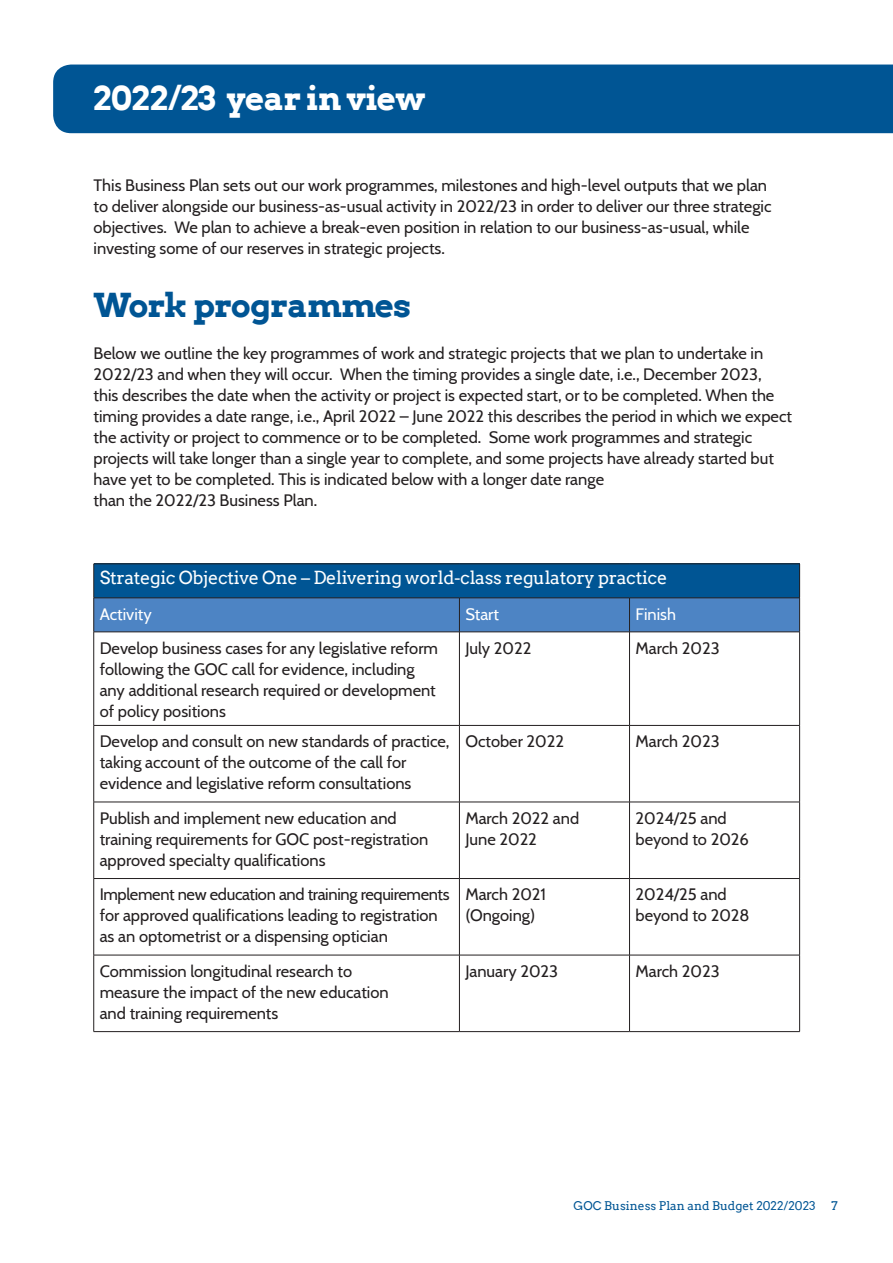
<style>
.page{position:relative;width:893px;height:1263px;background:#fff}
.page>*{position:absolute;margin:0;border:0;box-sizing:border-box;transform-origin:0 0}
.t1{font:700 33px "Arvo";letter-spacing:-.02em;color:#fff}
.t2{font:700 33px "Arvo";letter-spacing:-.02em;color:#005594}
.t3{font:18px "Arvo";letter-spacing:-.02em;color:#fff}
.t4{font:16.5px/21px "Cabin";color:#231f20}
.t5{font:16.5px "Cabin";color:#fff}
.t6{font:12px "Arvo";color:#005594}
</style>
<div class="page">
<div style="left:53px;top:65px;width:840px;height:68px;background:#005594"></div>
<div style="left:92px;top:85px;width:363px;height:38px;background:#005594"></div>
<div style="left:94px;top:564px;width:706px;height:34px;background:#005594"></div>
<div style="left:94px;top:599px;width:705px;height:33px;background:#4d84c4"></div>
<hr style="left:93px;top:598px;width:1px;height:34px;background:#231f20">
<hr style="left:459px;top:598px;width:1px;height:34px;background:#231f20">
<hr style="left:629px;top:598px;width:1px;height:34px;background:#231f20">
<hr style="left:799px;top:598px;width:1px;height:34px;background:#231f20">
<hr style="left:93px;top:632px;width:1px;height:93px;background:#231f20">
<hr style="left:459px;top:632px;width:1px;height:93px;background:#231f20">
<hr style="left:629px;top:632px;width:1px;height:93px;background:#231f20">
<hr style="left:799px;top:632px;width:1px;height:93px;background:#231f20">
<hr style="left:93px;top:726px;width:1px;height:76px;background:#231f20">
<hr style="left:459px;top:726px;width:1px;height:76px;background:#231f20">
<hr style="left:629px;top:726px;width:1px;height:76px;background:#231f20">
<hr style="left:799px;top:726px;width:1px;height:76px;background:#231f20">
<hr style="left:93px;top:802px;width:1px;height:76px;background:#231f20">
<hr style="left:459px;top:802px;width:1px;height:76px;background:#231f20">
<hr style="left:629px;top:802px;width:1px;height:76px;background:#231f20">
<hr style="left:799px;top:802px;width:1px;height:76px;background:#231f20">
<hr style="left:93px;top:879px;width:1px;height:76px;background:#231f20">
<hr style="left:459px;top:879px;width:1px;height:76px;background:#231f20">
<hr style="left:629px;top:879px;width:1px;height:76px;background:#231f20">
<hr style="left:799px;top:879px;width:1px;height:76px;background:#231f20">
<hr style="left:93px;top:955px;width:1px;height:76px;background:#231f20">
<hr style="left:459px;top:955px;width:1px;height:76px;background:#231f20">
<hr style="left:629px;top:955px;width:1px;height:76px;background:#231f20">
<hr style="left:799px;top:955px;width:1px;height:76px;background:#231f20">
<hr style="left:94px;top:564px;width:365px;height:1px;background:#231f20">
<hr style="left:93px;top:564px;width:1px;height:34px;background:#231f20">
<hr style="left:459px;top:564px;width:170px;height:1px;background:#231f20">
<hr style="left:629px;top:564px;width:171px;height:1px;background:#231f20">
<hr style="left:799px;top:564px;width:1px;height:34px;background:#231f20">
<hr style="left:94px;top:598px;width:365px;height:1px;background:#231f20">
<hr style="left:459px;top:598px;width:170px;height:1px;background:#231f20">
<hr style="left:629px;top:598px;width:171px;height:1px;background:#231f20">
<hr style="left:94px;top:632px;width:365px;height:1px;background:#231f20">
<hr style="left:459px;top:632px;width:170px;height:1px;background:#231f20">
<hr style="left:629px;top:632px;width:171px;height:1px;background:#231f20">
<hr style="left:94px;top:725px;width:365px;height:1px;background:#231f20">
<hr style="left:459px;top:725px;width:170px;height:1px;background:#231f20">
<hr style="left:629px;top:725px;width:171px;height:1px;background:#231f20">
<hr style="left:94px;top:802px;width:365px;height:1px;background:#231f20">
<hr style="left:459px;top:802px;width:170px;height:1px;background:#231f20">
<hr style="left:629px;top:802px;width:171px;height:1px;background:#231f20">
<hr style="left:94px;top:878px;width:365px;height:1px;background:#231f20">
<hr style="left:459px;top:878px;width:170px;height:1px;background:#231f20">
<hr style="left:629px;top:878px;width:171px;height:1px;background:#231f20">
<hr style="left:94px;top:955px;width:365px;height:1px;background:#231f20">
<hr style="left:459px;top:955px;width:170px;height:1px;background:#231f20">
<hr style="left:629px;top:955px;width:171px;height:1px;background:#231f20">
<hr style="left:94px;top:1031px;width:365px;height:1px;background:#231f20">
<hr style="left:459px;top:1031px;width:170px;height:1px;background:#231f20">
<hr style="left:629px;top:1031px;width:171px;height:1px;background:#231f20">
<p class="t1" style="left:92px;top:77px;width:335px">2022/23 year in view</p>
<p class="t4" style="left:94px;top:174px;width:680px">This Business Plan sets out our work programmes, milestones and high-level outputs that we plan to deliver alongside our business-as-usual activity in 2022/23 in order to deliver our three strategic objectives. We plan to achieve a break-even position in relation to our business-as-usual, while investing some of our reserves in strategic projects.</p>
<p class="t2" style="left:94px;top:285px;width:319px">Work programmes</p>
<p class="t4" style="left:94px;top:342px;width:700px">Below we outline the key programmes of work and strategic projects that we plan to undertake in 2022/23 and when they will occur. When the timing provides a single date, i.e., December 2023,<br>this describes the date when the activity or project is expected start, or to be completed. When the timing provides a date range, i.e., April 2022 – June 2022 this describes the period in which we expect the activity or project to commence or to be completed. Some work programmes and strategic projects will take longer than a single year to complete, and some projects have already started but have yet to be completed. This is indicated below with a longer date range<br>than the 2022/23 Business Plan.</p>
<p class="t3" style="left:100px;top:566px;width:569px">Strategic Objective One – Delivering world-class regulatory practice</p>
<p class="t5" style="left:100px;top:601px;width:54px">Activity</p>
<p class="t5" style="left:465px;top:601px;width:35px">Start</p>
<p class="t5" style="left:635px;top:601px;width:42px">Finish</p>
<p class="t4" style="left:100px;top:636px;width:340px">Develop business cases for any legislative reform following the GOC call for evidence, including any additional research required or development of policy positions</p>
<p class="t4" style="left:465px;top:636px;width:67px">July 2022</p>
<p class="t4" style="left:635px;top:636px;width:86px">March 2023</p>
<p class="t4" style="left:100px;top:730px;width:351px">Develop and consult on new standards of practice, taking account of the outcome of the call for evidence and legislative reform consultations</p>
<p class="t4" style="left:465px;top:730px;width:100px">October 2022</p>
<p class="t4" style="left:635px;top:730px;width:86px">March 2023</p>
<p class="t4" style="left:100px;top:806px;width:330px">Publish and implement new education and training requirements for GOC post-registration approved specialty qualifications</p>
<p class="t4" style="left:465px;top:806px;width:115px">March 2022 and<br>June 2022</p>
<p class="t4" style="left:635px;top:806px;width:115px">2024/25 and beyond to 2026</p>
<p class="t4" style="left:100px;top:883px;width:351px">Implement new education and training requirements for approved qualifications leading to registration as an optometrist or a dispensing optician</p>
<p class="t4" style="left:465px;top:883px;width:82px">March 2021 (Ongoing)</p>
<p class="t4" style="left:635px;top:883px;width:115px">2024/25 and beyond to 2028</p>
<p class="t4" style="left:100px;top:959px;width:291px">Commission longitudinal research to measure the impact of the new education and training requirements</p>
<p class="t4" style="left:465px;top:959px;width:94px">January 2023</p>
<p class="t4" style="left:635px;top:959px;width:86px">March 2023</p>
<p class="t6" style="left:574px;top:1199px;width:244px">GOC Business Plan and Budget 2022/2023</p>
<p class="t6" style="left:831px;top:1199px;width:8px">7</p>
</div>
